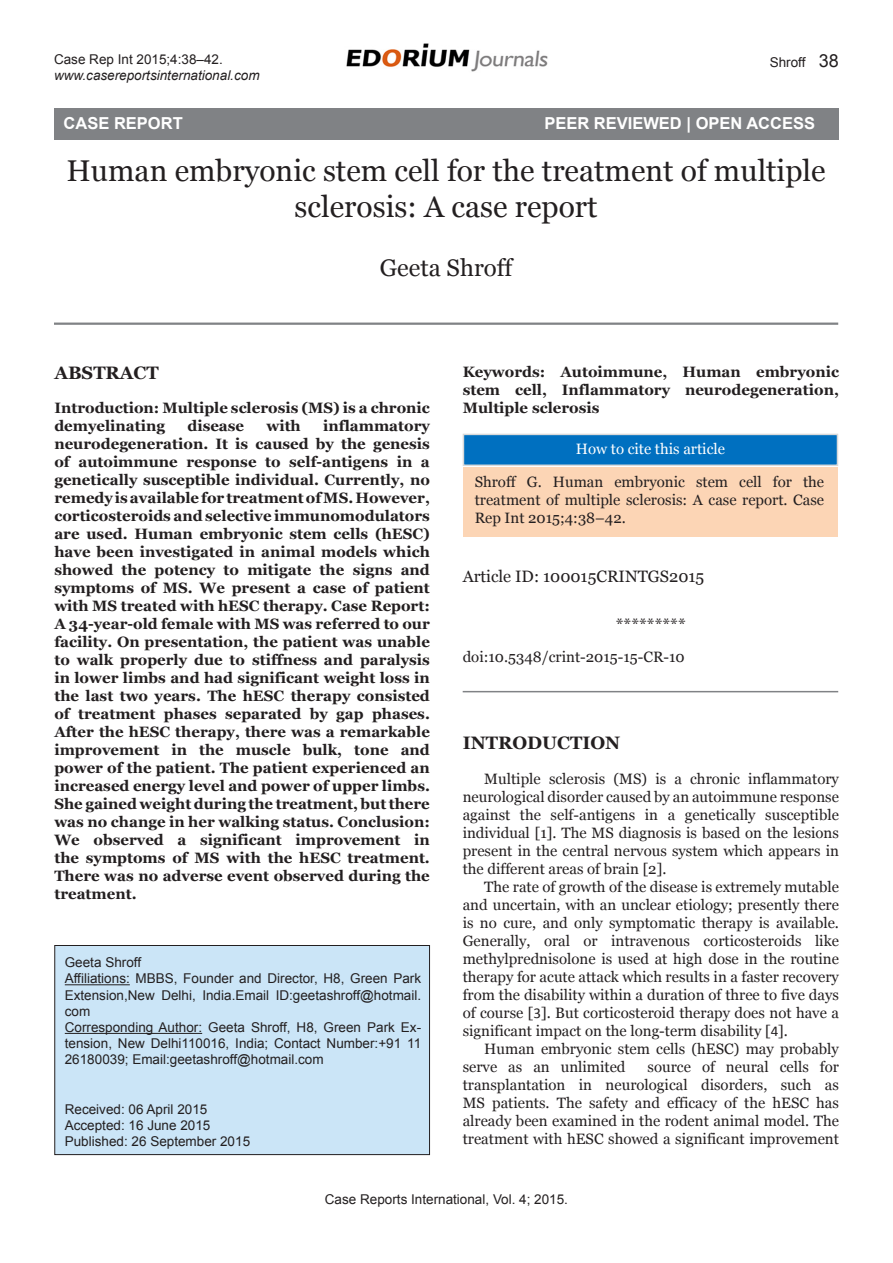
<style>
.page{position:relative;width:893px;height:1263px;background:#fff}
.page>*{position:absolute;margin:0;border:0;box-sizing:border-box;transform-origin:0 0}
.Chapter_Name{font:30px/36px "Georgia";color:#231f20;text-align:center}
.Author_Name{font:24px "Georgia";color:#231f20}
.Introduction_Head{font:700 18px "Georgia";color:#231f20}
.Abstract_Head{font:700 18px "Georgia";color:#231f20}
.Star{font:16.5px "Georgia";color:#231f20}
.Open_Access{font:700 16.5px "Arial";color:#fff}
.Abstract_text{font:700 15px/18px "Georgia";color:#231f20}
.Text{font:15px/18px "Georgia";color:#231f20;text-align:justify}
.Keywords{font:700 15px/18px "Georgia";color:#231f20;text-align:justify}
.DOI{font:15px "Georgia";color:#231f20}
.Box_author{font:13.5px/16.2px "Arial";color:#231f20;text-align:justify}
.Left_Running_head{font:italic 13.5px "Arial";color:#231f20}
.Left_Running_head-2{font:13.5px "Arial";color:#231f20}
.Box_received_date{font:13.5px "Arial";color:#231f20}
.Right_Running_head{font:13.5px "Arial";color:#231f20}
.s1{font-size:18px}
.s2{color:#fff}
.s3{font-family:"Calibri"}
</style>
<div class="page">
<div style="left:54px;top:108px;width:784px;height:32px;background:#808285"></div>
<hr style="left:54px;top:323px;width:784px;height:2px;background:#808285">
<img style="left:346px;top:43px;width:202px;height:29px">
<div style="left:55px;top:945px;width:375px;height:209px;background:#cbe5f7"></div>
<div style="left:54px;top:945px;width:376px;height:210px;border:1px solid #231f20"></div>
<hr style="left:65px;top:984px;width:65px;height:1px;background:#231f20">
<hr style="left:65px;top:1033px;width:137px;height:1px;background:#231f20">
<div style="left:463px;top:467px;width:375px;height:69px;background:#fcd5b5"></div>
<div style="left:463px;top:434px;width:375px;height:32px;background:#0070c0;border:2px solid #d9d9d9"></div>
<hr style="left:463px;top:691px;width:375px;height:1px;background:#808285">
<p class="Left_Running_head-2" style="left:54px;top:50px;width:170px">Case Rep Int 2015;4:38–42.</p>
<p class="Left_Running_head" style="left:54px;top:67px;width:207px">www.casereportsinternational.com</p>
<p class="Right_Running_head" style="left:770px;top:54px;width:71px">Shroff <span class="s1">38</span></p>
<p class="Open_Access" style="left:64px;top:112px;width:121px">CASE REPORT</p>
<p class="Open_Access" style="left:544px;top:112px;width:272px">PEER REVIEWED | OPEN ACCESS</p>
<p class="Chapter_Name" style="left:66px;top:153px;width:761px">Human embryonic stem cell for the treatment of multiple sclerosis: A case report</p>
<p class="Author_Name" style="left:380px;top:253px;width:134px">Geeta Shroff</p>
<p class="Abstract_Head" style="left:54px;top:361px;width:106px">ABSTRACT</p>
<p class="Abstract_text" style="left:54px;top:399px;width:377px">Introduction: Multiple sclerosis (MS) is a chronic demyelinating</p>
<p class="Abstract_text" style="left:54px;top:417px;width:377px;text-align:justify;text-indent:269px">inflammatory neurodegeneration. It is caused by the genesis of autoimmune response to self-antigens in a genetically susceptible individual. Currently, no remedy is available for treatment of MS. However, corticosteroids and selective immunomodulators are used. Human embryonic stem cells (hESC) have been investigated in animal models which showed the potency to mitigate the signs and symptoms of MS. We present a case of patient with MS treated with hESC therapy. Case Report:<br>A 34-year-old female with MS was referred to our facility. On presentation, the patient was unable to walk properly due to stiffness and paralysis in lower limbs and had significant weight loss in the last two years. The hESC therapy consisted of treatment phases separated by gap phases.<br>After the hESC therapy, there was a remarkable improvement in the muscle bulk, tone and power of the patient. The patient experienced an increased energy level and power of upper limbs.<br>She gained weight during the treatment, but there was no change in her walking status. Conclusion:<br>We observed a significant improvement in the symptoms of MS with the hESC treatment.<br>There was no adverse event observed during the treatment.</p>
<p class="Abstract_text" style="left:187px;top:417px;width:58px">disease</p>
<p class="Abstract_text" style="left:266px;top:417px;width:36px">with</p>
<p class="Box_author" style="left:65px;top:954px;width:78px">Geeta Shroff</p>
<p class="Box_author" style="left:65px;top:971px;width:358px">Affiliations: MBBS, Founder and Director, H8, Green Park Extension,New Delhi, India.Email ID:geetashroff@hotmail. com</p>
<p class="Box_author" style="left:65px;top:1019px;width:358px">Corresponding Author: Geeta Shroff, H8, Green Park Ex&shy;tension, New Delhi110016, India; Contact Number:+91 11<br>26180039; Email:geetashroff@hotmail.com</p>
<p class="Box_received_date" style="left:65px;top:1100px;width:144px">Received: 06 April 2015</p>
<p class="Box_author" style="left:65px;top:1117px;width:147px">Accepted: 16 June 2015</p>
<p class="Box_author" style="left:65px;top:1133px;width:187px">Published: 26 September 2015</p>
<p class="Keywords" style="left:463px;top:362px;width:378px">Keywords: Autoimmune, Human embryonic stem cell, Inflammatory neurodegeneration, Multiple sclerosis</p>
<p class="Text" style="left:475px;top:433px;width:351px;line-height:32.7px;text-align:center"><span class="s2">How to cite this article<br></span>Shroff G. Human embryonic stem cell for the</p>
<p class="Text" style="left:475px;top:491px;width:351px">treatment of multiple sclerosis: A case report. Case<br>Rep Int 2015;4:38–42.</p>
<p class="Star" style="left:463px;top:566px;width:243px">Article ID: 100015CRINTGS2015</p>
<p class="Star" style="left:616px;top:614px;width:72px">*********</p>
<p class="DOI" style="left:463px;top:647px;width:224px">doi:10.5348/crint-2015-15-CR-10</p>
<p class="Introduction_Head" style="left:463px;top:731px;width:159px">INTRODUCTION</p>
<p class="Text" style="left:463px;top:770px;width:378px;text-indent:22px">Multiple sclerosis (MS) is a chronic inflammatory neurological disorder caused by an autoimmune response against the self-antigens in a genetically susceptible individual [1]. The MS diagnosis is based on the lesions present in the central nervous system which appears in the different areas of brain [2].</p>
<p class="Text" style="left:463px;top:878px;width:378px;text-indent:22px">The rate of growth of the disease is extremely mutable and uncertain, with an unclear etiology; presently there is no cure, and only symptomatic therapy is available.<br>Generally, oral or intravenous corticosteroids like methylprednisolone is used at high dose in the routine therapy for acute attack which results in a faster recovery from the disability within a duration of three to five days of course [<span class="s3">3</span>]. But corticosteroid therapy does not have a significant impact on the long-term disability [<span class="s3">4</span>].</p>
<p class="Text" style="left:463px;top:1040px;width:378px;text-indent:22px">Human embryonic stem cells (hESC) may probably serve as an unlimited</p>
<p class="Text" style="left:463px;top:1058px;width:378px;text-indent:185px">source of neural cells for transplantation in neurological disorders, such as MS patients. The safety and efficacy of the hESC has already been examined in the rodent animal model. The treatment with hESC showed a significant improvement</p>
<p class="Box_author" style="left:325px;top:1191px;width:245px">Case Reports International, Vol. 4; 2015.</p>
</div>
